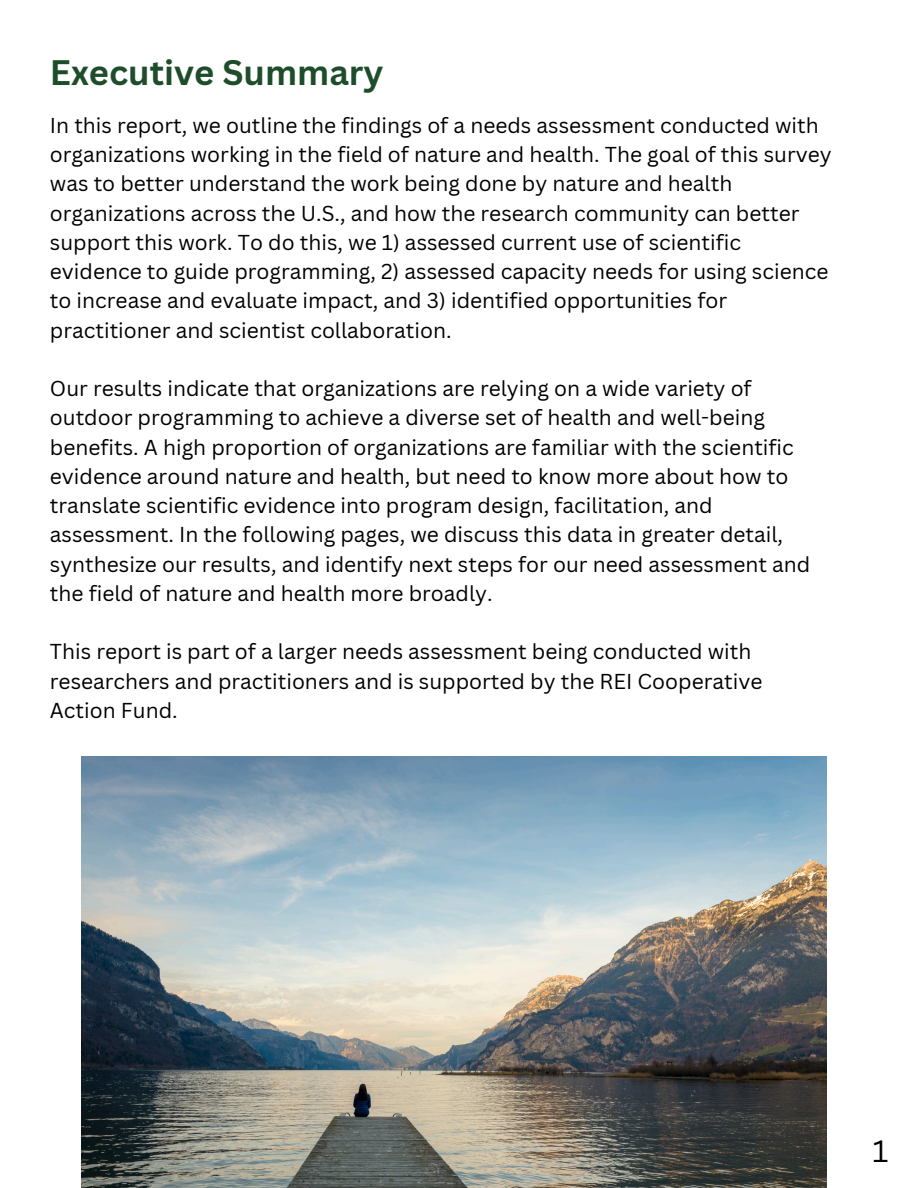
<style>
.page{position:relative;width:918px;height:1188px;background:#fff}
.page>*{position:absolute;margin:0;border:0;box-sizing:border-box;transform-origin:0 0}
.t1{font:700 34.5px "Canva Sans";color:#1e4d2b}
.t2{font:30px "Canva Sans";color:#000}
.t3{font:21px/29.2px "Canva Sans";color:#000}
</style>
<div class="page">
<img style="left:81px;top:756px;width:745px;height:432px">
<p class="t1" style="left:50px;top:48px;width:335px">Executive Summary</p>
<p class="t3" style="left:50px;top:110px;width:783px">In this report, we outline the findings of a needs assessment conducted with organizations working in the field of nature and health. The goal of this survey was to better understand the work being done by nature and health organizations across the U.S., and how the research community can better support this work. To do this, we 1) assessed current use of scientific evidence to guide programming, 2) assessed capacity needs for using science to increase and evaluate impact, and 3) identified opportunities for practitioner and scientist collaboration.</p>
<p class="t3" style="left:50px;top:373px;width:762px">Our results indicate that organizations are relying on a wide variety of outdoor programming to achieve a diverse set of health and well-being benefits. A high proportion of organizations are familiar with the scientific evidence around nature and health, but need to know more about how to translate scientific evidence into program design, facilitation, and assessment. In the following pages, we discuss this data in greater detail, synthesize our results, and identify next steps for our need assessment and the field of nature and health more broadly.</p>
<p class="t3" style="left:50px;top:637px;width:714px">This report is part of a larger needs assessment being conducted with researchers and practitioners and is supported by the REI Cooperative<br>Action Fund.</p>
<p class="t2" style="left:872px;top:1129px;width:17px">1</p>
</div>
